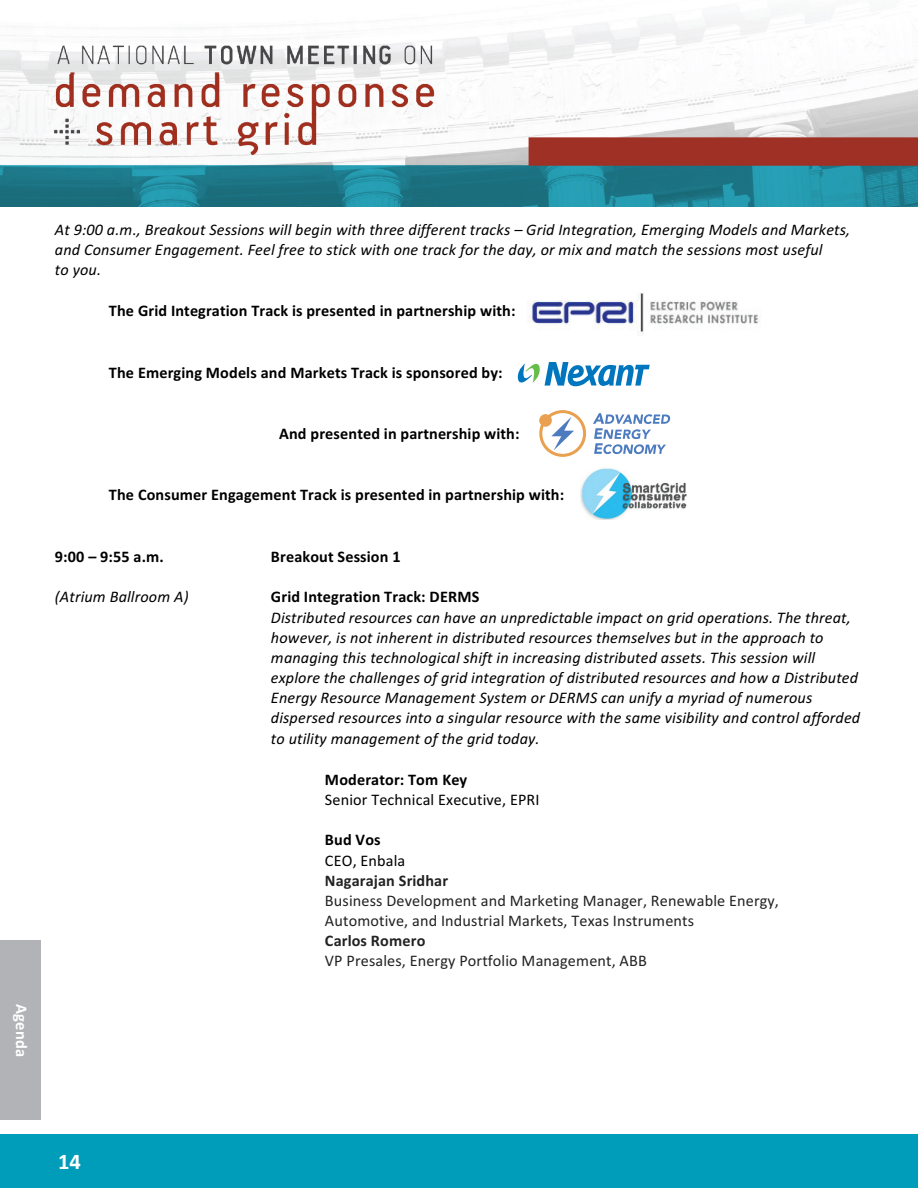
<style>
.page{position:relative;width:918px;height:1188px;background:#fff}
.page>*{position:absolute;margin:0;border:0;box-sizing:border-box;transform-origin:0 0}
.t1{font:700 22.5px "Calibri";color:#fff}
.t2{font:700 16.5px "Calibri";letter-spacing:.01em;color:#fff}
.t3{font:italic 16.2px/20.1px "Calibri";letter-spacing:.01em;color:#000}
.t4{font:700 16.2px "Calibri";letter-spacing:.01em;color:#000}
.t5{font:16.2px/20.1px "Calibri";letter-spacing:.01em;color:#222}
.t6{font:16.2px/20.1px "Calibri";letter-spacing:.01em;color:#000}
.s1{font-weight:700;font-style:normal}
.s2{font-weight:700}
.s3{font-weight:700;color:#000}
.s4{color:#000}
</style>
<div class="page">
<div style="left:0;top:1134px;width:918px;height:54px;background:#009dba"></div>
<div style="left:0;top:940px;width:40px;height:180px;background:#b2b3b7"></div>
<img style="left:0;top:14px;width:918px;height:193px">
<img style="left:580px;top:468px;width:107px;height:52px">
<div style="left:539px;top:410px;width:47px;height:47px;border:3px solid #e9a150;border-radius:50%"></div>
<svg style="left:593px;top:413px;width:77px;height:41px"></svg>
<svg style="left:551px;top:417px;width:23px;height:33px"></svg>
<div style="left:539px;top:414px;width:13px;height:13px;background:#e9a150;border-radius:50%"></div>
<img style="left:527px;top:293px;width:233px;height:43px">
<svg style="left:518px;top:362px;width:132px;height:24px"></svg>
<p class="t2" style="left:32px;top:1004px;width:54px;rotate:90deg">Agenda</p>
<p class="t3" style="left:55px;top:219px;width:797px">At 9:00 a.m., Breakout Sessions will begin with three different tracks – Grid Integration, Emerging Models and Markets, and Consumer Engagement. Feel free to stick with one track for the day, or mix and match the sessions most useful<br>to you.</p>
<p class="t4" style="left:109px;top:299px;width:408px">The Grid Integration Track is presented in partnership with:</p>
<p class="t4" style="left:109px;top:361px;width:395px">The Emerging Models and Markets Track is sponsored by:</p>
<p class="t4" style="left:279px;top:422px;width:242px">And presented in partnership with:</p>
<p class="t4" style="left:109px;top:483px;width:457px">The Consumer Engagement Track is presented in partnership with:</p>
<p class="t4" style="left:55px;top:545px;width:110px">9:00 – 9:55 a.m.</p>
<p class="t4" style="left:271px;top:545px;width:131px">Breakout Session 1</p>
<p class="t3" style="left:55px;top:586px;width:135px">(Atrium Ballroom A)</p>
<p class="t3" style="left:271px;top:586px;width:591px"><span class="s1">Grid Integration Track: DERMS<br></span>Distributed resources can have an unpredictable impact on grid operations. The threat, however, is not inherent in distributed resources themselves but in the approach to managing this technological shift in increasing distributed assets. This session will explore the challenges of grid integration of distributed resources and how a Distributed Energy Resource Management System or DERMS can unify a myriad of numerous dispersed resources into a singular resource with the same visibility and control afforded to utility management of the grid today.</p>
<p class="t6" style="left:325px;top:769px;width:216px"><span class="s2">Moderator: Tom Key<br></span>Senior Technical Executive, EPRI</p>
<p class="t5" style="left:325px;top:830px;width:456px"><span class="s3">Bud Vos<br></span><span class="s4">CEO, Enbala<br></span><span class="s2">Nagarajan Sridhar<br></span>Business Development and Marketing Manager, Renewable Energy,<br>Automotive, and Industrial Markets, Texas Instruments<br><span class="s2">Carlos Romero<br></span>VP Presales, Energy Portfolio Management, ABB</p>
<h1 class="t1" style="left:58px;top:1147px;width:24px">14</h1>
</div>
